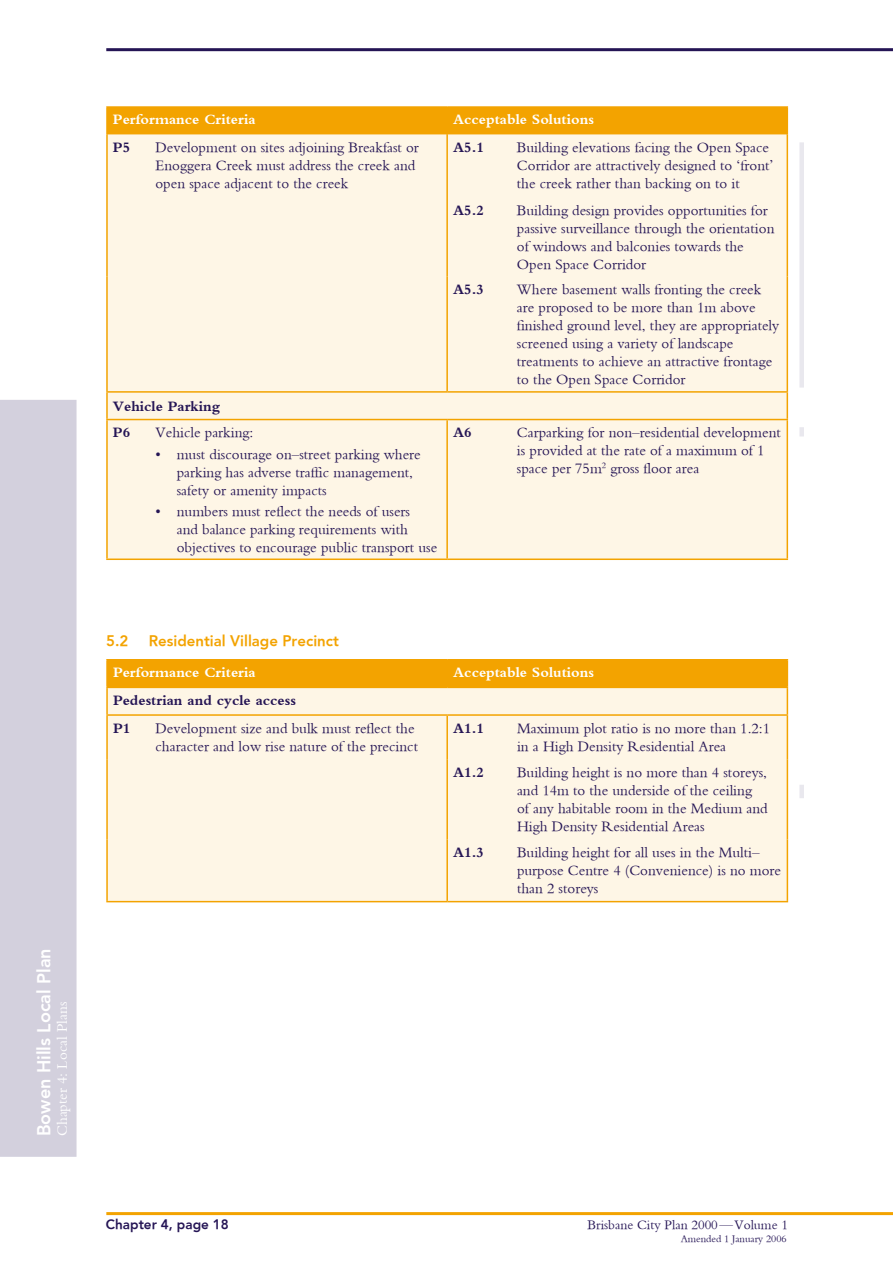
<style>
.page{position:relative;width:893px;height:1263px;background:#fff}
.page>*{position:absolute;margin:0;border:0;box-sizing:border-box;transform-origin:0 0}
.t1{font:800 18px "H Avenir";color:#fff}
.t2{font:15px/18px "Bembo";color:#251555}
.t3{font:700 15px "Bembo";color:#fff}
.t4{font:700 15px/28px "Bembo";color:#251555}
.t5{font:800 15px "H Avenir";color:#f3a300}
.t6{font:15px "Bembo";color:#fff}
.t7{font:13.5px "Bembo";color:#251555}
.t8{font:800 13.5px "H Avenir";color:#251555}
.t9{font:10.5px "Bembo";color:#251555}
</style>
<div class="page">
<hr style="left:106px;top:48px;width:787px;height:3px;background:#251555">
<div style="left:0;top:400px;width:77px;height:757px;background:#d3d0dd"></div>
<hr style="left:106px;top:1212px;width:787px;height:3px;background:#f3a300">
<div style="left:108px;top:716px;width:679px;height:185px;background:#fef6e6"></div>
<hr style="left:106px;top:659px;width:341px;height:1px;background:#f3a300">
<hr style="left:106px;top:660px;width:2px;height:27px;background:#f3a300">
<hr style="left:447px;top:659px;width:341px;height:1px;background:#f3a300">
<hr style="left:106px;top:687px;width:341px;height:1px;background:#f3a300">
<hr style="left:106px;top:688px;width:2px;height:26px;background:#f3a300">
<svg style="left:107px;top:660px;width:681px;height:54px;background:#f8ca6d"></svg>
<hr style="left:106px;top:714px;width:341px;height:2px;background:#f3a300">
<hr style="left:106px;top:716px;width:2px;height:43px;background:#f3a300">
<hr style="left:447px;top:714px;width:341px;height:2px;background:#f3a300">
<hr style="left:446px;top:716px;width:2px;height:43px;background:#f3a300">
<hr style="left:787px;top:716px;width:1px;height:43px;background:#f3a300">
<hr style="left:106px;top:759px;width:2px;height:80px;background:#f3a300">
<hr style="left:446px;top:759px;width:2px;height:80px;background:#f3a300">
<hr style="left:787px;top:759px;width:1px;height:80px;background:#f3a300">
<hr style="left:106px;top:839px;width:2px;height:62px;background:#f3a300">
<hr style="left:446px;top:839px;width:2px;height:62px;background:#f3a300">
<hr style="left:787px;top:839px;width:1px;height:62px;background:#f3a300">
<hr style="left:106px;top:901px;width:341px;height:1px;background:#f3a300">
<hr style="left:447px;top:901px;width:341px;height:1px;background:#f3a300">
<div style="left:108px;top:135px;width:679px;height:256px;background:#fef6e6"></div>
<div style="left:108px;top:393px;width:679px;height:165px;background:#fef6e6"></div>
<hr style="left:106px;top:106px;width:341px;height:2px;background:#f3a300">
<hr style="left:106px;top:108px;width:2px;height:27px;background:#f3a300">
<hr style="left:447px;top:106px;width:341px;height:2px;background:#f3a300">
<div style="left:107px;top:107px;width:681px;height:28px;background:#f3a300"></div>
<hr style="left:106px;top:393px;width:2px;height:26px;background:#f3a300">
<svg style="left:787px;top:393px;width:1px;height:26px"></svg>
<hr style="left:106px;top:419px;width:341px;height:1px;background:#f3a300">
<hr style="left:106px;top:420px;width:2px;height:138px;background:#f3a300">
<hr style="left:447px;top:419px;width:341px;height:1px;background:#f3a300">
<hr style="left:446px;top:420px;width:2px;height:138px;background:#f3a300">
<hr style="left:787px;top:420px;width:1px;height:138px;background:#f3a300">
<hr style="left:106px;top:558px;width:341px;height:2px;background:#f3a300">
<hr style="left:447px;top:558px;width:341px;height:2px;background:#f3a300">
<hr style="left:106px;top:135px;width:2px;height:142px;background:#f3a300">
<hr style="left:446px;top:135px;width:2px;height:142px;background:#f3a300">
<hr style="left:787px;top:135px;width:1px;height:142px;background:#f3a300">
<hr style="left:106px;top:277px;width:2px;height:114px;background:#f3a300">
<hr style="left:446px;top:277px;width:2px;height:114px;background:#f3a300">
<hr style="left:787px;top:277px;width:1px;height:114px;background:#f3a300">
<hr style="left:106px;top:391px;width:341px;height:2px;background:#f3a300">
<hr style="left:447px;top:391px;width:341px;height:2px;background:#f3a300">
<div style="left:799px;top:142px;width:5px;height:246px;background:#e9e8ee"></div>
<div style="left:799px;top:427px;width:5px;height:9px;background:#e9e8ee"></div>
<div style="left:799px;top:785px;width:5px;height:13px;background:#e9e8ee"></div>
<p class="t1" style="left:33px;top:1136px;width:190px;rotate:-90deg">Bowen Hills Local Plan</p>
<p class="t6" style="left:53px;top:1136px;width:136px;rotate:-90deg">Chapter 4: Local Plans</p>
<p class="t3" style="left:113px;top:111px;width:144px">Performance Criteria</p>
<p class="t3" style="left:453px;top:111px;width:142px">Acceptable Solutions</p>
<p class="t4" style="left:113px;top:134px;width:19px">P5</p>
<p class="t2" style="left:156px;top:138px;width:265px">Development on sites adjoining Breakfast or<br>Enoggera Creek must address the creek and open space adjacent to the creek</p>
<p class="t4" style="left:453px;top:134px;width:32px">A5.1</p>
<p class="t2" style="left:517px;top:138px;width:258px">Building elevations facing the Open Space<br>Corridor are attractively designed to ‘front’ the creek rather than backing on to it</p>
<p class="t4" style="left:453px;top:196px;width:32px">A5.2</p>
<p class="t2" style="left:517px;top:201px;width:259px">Building design provides opportunities for passive surveillance through the orientation of windows and balconies towards the Open Space Corridor</p>
<p class="t4" style="left:453px;top:275px;width:32px">A5.3</p>
<p class="t2" style="left:517px;top:280px;width:264px">Where basement walls fronting the creek are proposed to be more than 1m above finished ground level, they are appropriately screened using a variety of landscape treatments to achieve an attractive frontage to the Open Space Corridor</p>
<p class="t4" style="left:113px;top:392px;width:109px;line-height:26.7px">Vehicle Parking<br>P6</p>
<p class="t2" style="left:156px;top:423px;width:99px">Vehicle parking:</p>
<p class="t2" style="left:177px;top:445px;width:246px;text-indent:-21px">• must discourage on–street parking where parking has adverse traffic management, safety or amenity impacts</p>
<p class="t2" style="left:177px;top:502px;width:262px;text-indent:-21px">• numbers must reflect the needs of users<br>and balance parking requirements with objectives to encourage public transport use</p>
<p class="t4" style="left:453px;top:418px;width:20px">A6</p>
<p class="t2" style="left:517px;top:423px;width:265px">Carparking for non–residential development is provided at the rate of a maximum of 1 space per 75m<sup>2</sup> gross floor area</p>
<p class="t5" style="left:106px;top:632px;width:24px">5.2</p>
<p class="t5" style="left:149px;top:632px;width:192px">Residential Village Precinct</p>
<p class="t3" style="left:113px;top:664px;width:144px">Performance Criteria</p>
<p class="t3" style="left:453px;top:664px;width:142px">Acceptable Solutions</p>
<p class="t4" style="left:113px;top:686px;width:184px">Pedestrian and cycle access<br>P1</p>
<p class="t2" style="left:156px;top:719px;width:264px">Development size and bulk must reflect the character and low rise nature of the precinct</p>
<p class="t4" style="left:453px;top:714px;width:32px">A1.1</p>
<p class="t2" style="left:517px;top:719px;width:255px">Maximum plot ratio is no more than 1.2:1 in a High Density Residential Area</p>
<p class="t4" style="left:453px;top:758px;width:32px">A1.2</p>
<p class="t2" style="left:517px;top:763px;width:252px">Building height is no more than 4 storeys, and 14m to the underside of the ceiling of any habitable room in the Medium and High Density Residential Areas</p>
<p class="t4" style="left:453px;top:838px;width:32px">A1.3</p>
<p class="t2" style="left:517px;top:843px;width:266px">Building height for all uses in the Multi– purpose Centre 4 (Convenience) is no more than 2 storeys</p>
<p class="t8" style="left:106px;top:1216px;width:124px">Chapter 4, page 1 8</p>
<p class="t7" style="left:588px;top:1217px;width:202px">Brisbane City Plan 2000—Volume 1</p>
<p class="t9" style="left:681px;top:1232px;width:107px">Amended 1 January 2006</p>
</div>
